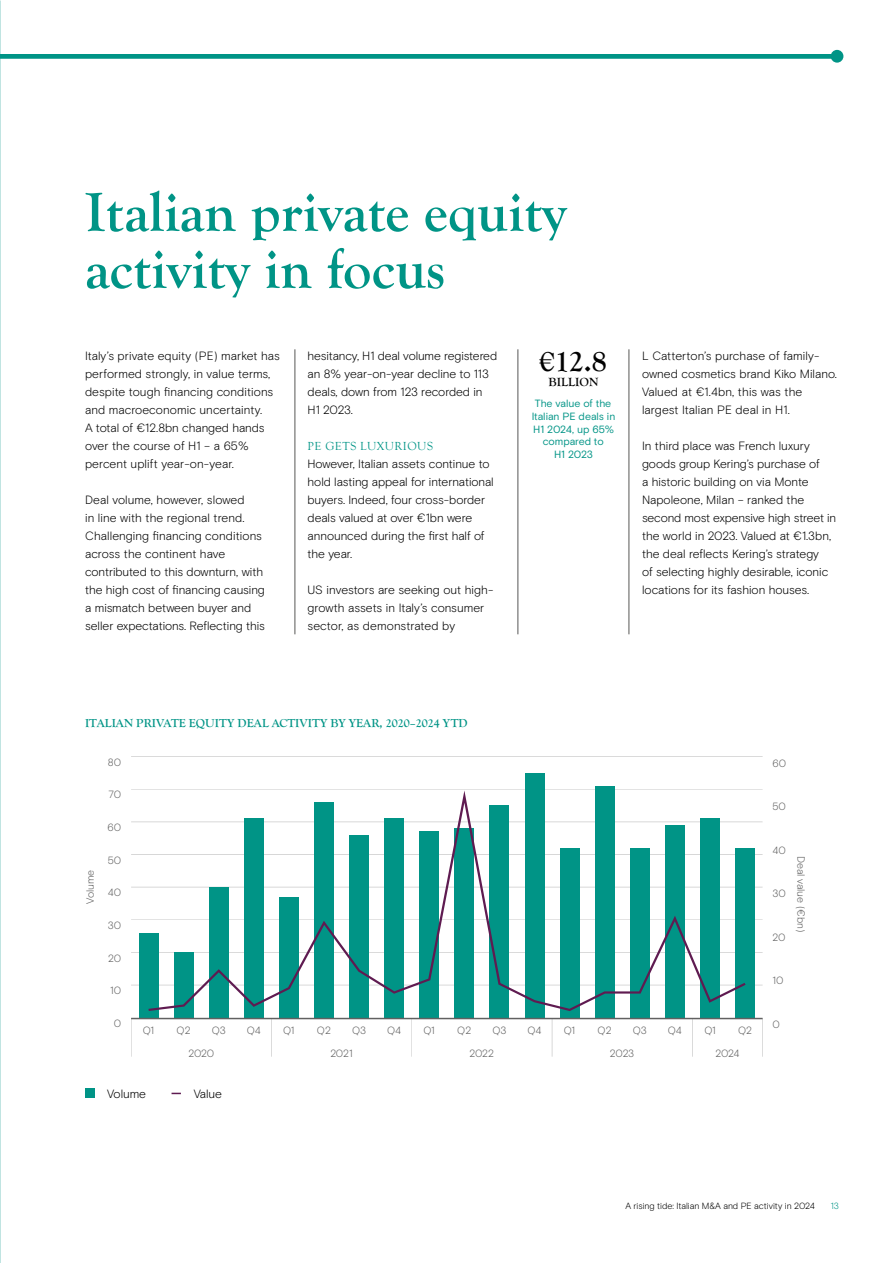
<style>
.page{position:relative;width:893px;height:1263px;background:#fff}
.page>*{position:absolute;margin:0;border:0;box-sizing:border-box;transform-origin:0 0}
.t1{font:700 57px/57px "Goudy Old Style T";color:#009486}
.t2{font:700 30px "Goudy Old Style T";color:#000}
.t3{font:700 12.3px "Goudy Old Style T";color:#000}
.t4{font:300 12px/18px "Basis Grotesque";color:#000}
.t5{font:700 12px "Goudy Old Style T";color:#009486}
.t6{font:12px "Goudy Old Style T";letter-spacing:.04em;color:#009486}
.t7{font:300 10.5px "Basis Grotesque";letter-spacing:-.02em;color:#616161}
.t8{font:10.5px/12.8px "Basis Grotesque";letter-spacing:-.01em;color:#009486;text-align:center}
.t9{font:300 9px "Basis Grotesque";letter-spacing:-.005em;color:#000}
.t10{font:300 9px "Basis Grotesque";color:#009486}
</style>
<div class="page">
<div style="left:831px;top:50px;width:12px;height:13px;background:#009486;border-radius:50%"></div>
<div style="left:0;top:54px;width:837px;height:5px;background:#009486"></div>
<hr style="left:131px;top:985px;width:632px;height:1px;background:#616161">
<hr style="left:131px;top:952px;width:632px;height:1px;background:#616161">
<hr style="left:131px;top:919px;width:632px;height:1px;background:#616161">
<hr style="left:131px;top:887px;width:632px;height:1px;background:#616161">
<hr style="left:131px;top:854px;width:632px;height:1px;background:#616161">
<hr style="left:131px;top:822px;width:632px;height:1px;background:#616161">
<hr style="left:131px;top:789px;width:632px;height:1px;background:#616161">
<hr style="left:131px;top:756px;width:632px;height:1px;background:#616161">
<div style="left:139px;top:933px;width:19px;height:85px;background:#009486"></div>
<div style="left:174px;top:952px;width:20px;height:66px;background:#009486"></div>
<div style="left:209px;top:887px;width:20px;height:131px;background:#009486"></div>
<div style="left:244px;top:818px;width:20px;height:200px;background:#009486"></div>
<div style="left:279px;top:897px;width:20px;height:121px;background:#009486"></div>
<div style="left:314px;top:802px;width:20px;height:216px;background:#009486"></div>
<div style="left:349px;top:835px;width:20px;height:183px;background:#009486"></div>
<div style="left:384px;top:818px;width:20px;height:200px;background:#009486"></div>
<div style="left:419px;top:832px;width:20px;height:186px;background:#009486"></div>
<div style="left:455px;top:828px;width:19px;height:190px;background:#009486"></div>
<div style="left:490px;top:805px;width:19px;height:213px;background:#009486"></div>
<div style="left:525px;top:773px;width:19px;height:245px;background:#009486"></div>
<div style="left:560px;top:848px;width:19px;height:170px;background:#009486"></div>
<div style="left:595px;top:786px;width:19px;height:232px;background:#009486"></div>
<div style="left:630px;top:848px;width:20px;height:170px;background:#009486"></div>
<div style="left:665px;top:825px;width:20px;height:193px;background:#009486"></div>
<div style="left:700px;top:818px;width:20px;height:200px;background:#009486"></div>
<div style="left:735px;top:848px;width:20px;height:170px;background:#009486"></div>
<hr style="left:762px;top:1018px;width:1px;height:39px;background:#616161">
<hr style="left:552px;top:1018px;width:1px;height:39px;background:#616161">
<hr style="left:692px;top:1018px;width:1px;height:39px;background:#616161">
<hr style="left:271px;top:1018px;width:1px;height:39px;background:#616161">
<hr style="left:412px;top:1018px;width:1px;height:39px;background:#616161">
<hr style="left:131px;top:1018px;width:1px;height:39px;background:#616161">
<hr style="left:131px;top:1018px;width:632px;height:1px;background:#616161">
<svg style="left:148px;top:790px;width:598px;height:221px"></svg>
<div style="left:85px;top:1089px;width:9px;height:9px;background:#009486"></div>
<hr style="left:295px;top:349px;width:1px;height:285px;background:#575756">
<hr style="left:518px;top:349px;width:1px;height:285px;background:#575756">
<hr style="left:629px;top:349px;width:1px;height:285px;background:#575756">
<h1 class="t1" style="left:85px;top:185px;width:483px">Italian private equity activity in focus</h1>
<p class="t4" style="left:85px;top:347px;width:196px">Italy’s private equity (PE) market has performed strongly, in value terms, despite tough financing conditions and macroeconomic uncertainty.<br>A total of €12.8bn changed hands over the course of H1 – a 65% percent uplift year-on-year.</p>
<p class="t4" style="left:85px;top:491px;width:181px">Deal volume, however, slowed<br>in line with the regional trend.<br>Challenging financing conditions across the continent have contributed to this downturn, with the high cost of financing causing a mismatch between buyer and seller expectations. Reflecting this</p>
<p class="t4" style="left:308px;top:347px;width:191px">hesitancy, H1 deal volume registered an 8% year-on-year decline to 113 deals, down from 123 recorded in<br>H1 2023.</p>
<p class="t6" style="left:308px;top:440px;width:127px">PE GETS LUXURIOUS</p>
<p class="t4" style="left:308px;top:455px;width:188px">However, Italian assets continue to hold lasting appeal for international buyers. Indeed, four cross-border deals valued at over €1bn were announced during the first half of the year.</p>
<p class="t4" style="left:308px;top:581px;width:187px">US investors are seeking out high&shy;growth assets in Italy’s consumer sector, as demonstrated by</p>
<h2 class="t2" style="left:540px;top:344px;width:69px">€12.8</h2>
<p class="t3" style="left:549px;top:375px;width:51px">BILLION</p>
<p class="t8" style="left:532px;top:397px;width:85px">The value of the<br>Italian PE deals in<br>H1 2024, up 65% compared to<br>H1 2023</p>
<p class="t4" style="left:642px;top:347px;width:196px">L Catterton’s purchase of family&shy;owned cosmetics brand Kiko Milano.<br>Valued at €1.4bn, this was the largest Italian PE deal in H1.</p>
<p class="t4" style="left:642px;top:437px;width:196px">In third place was French luxury goods group Kering’s purchase of<br>a historic building on via Monte Napoleone, Milan – ranked the second most expensive high street in the world in 2023. Valued at €1.3bn, the deal reflects Kering’s strategy<br>of selecting highly desirable, iconic locations for its fashion houses.</p>
<p class="t5" style="left:85px;top:716px;width:384px">ITALIAN PRIVATE EQUITY DEAL ACTIVITY BY YEAR, 2020–2024 YTD</p>
<p class="t7" style="left:108px;top:756px;width:15px">80</p>
<p class="t7" style="left:109px;top:788px;width:14px">70</p>
<p class="t7" style="left:108px;top:821px;width:15px">60</p>
<p class="t7" style="left:84px;top:903px;width:35px;rotate:-90deg">Volume</p>
<p class="t7" style="left:108px;top:854px;width:15px">50</p>
<p class="t7" style="left:108px;top:886px;width:15px">40</p>
<p class="t7" style="left:108px;top:919px;width:15px">30</p>
<p class="t7" style="left:108px;top:952px;width:14px">20</p>
<p class="t7" style="left:110px;top:984px;width:13px">10</p>
<p class="t7" style="left:772px;top:757px;width:15px">60</p>
<p class="t7" style="left:772px;top:800px;width:15px">50</p>
<p class="t7" style="left:772px;top:844px;width:15px">40</p>
<p class="t7" style="left:772px;top:887px;width:15px">30</p>
<p class="t7" style="left:772px;top:931px;width:14px">20</p>
<p class="t7" style="left:807px;top:855px;width:79px;rotate:90deg">Deal value (€bn)</p>
<p class="t7" style="left:772px;top:974px;width:13px">10</p>
<p class="t7" style="left:114px;top:1017px;width:9px">0</p>
<p class="t7" style="left:143px;top:1024px;width:13px">Q1</p>
<p class="t7" style="left:177px;top:1024px;width:16px">Q2</p>
<p class="t7" style="left:212px;top:1024px;width:15px">Q3</p>
<p class="t7" style="left:247px;top:1024px;width:15px">Q4</p>
<p class="t7" style="left:283px;top:1024px;width:13px">Q1</p>
<p class="t7" style="left:317px;top:1024px;width:16px">Q2</p>
<p class="t7" style="left:352px;top:1024px;width:15px">Q3</p>
<p class="t7" style="left:387px;top:1024px;width:15px">Q4</p>
<p class="t7" style="left:424px;top:1024px;width:13px">Q1</p>
<p class="t7" style="left:457px;top:1024px;width:16px">Q2</p>
<p class="t7" style="left:492px;top:1024px;width:15px">Q3</p>
<p class="t7" style="left:528px;top:1024px;width:15px">Q4</p>
<p class="t7" style="left:564px;top:1024px;width:13px">Q1</p>
<p class="t7" style="left:598px;top:1024px;width:16px">Q2</p>
<p class="t7" style="left:633px;top:1024px;width:15px">Q3</p>
<p class="t7" style="left:668px;top:1024px;width:15px">Q4</p>
<p class="t7" style="left:704px;top:1024px;width:13px">Q1</p>
<p class="t7" style="left:738px;top:1024px;width:16px">Q2</p>
<p class="t7" style="left:188px;top:1047px;width:27px">2020</p>
<p class="t7" style="left:330px;top:1047px;width:24px">2021</p>
<p class="t7" style="left:469px;top:1047px;width:26px">2022</p>
<p class="t7" style="left:610px;top:1047px;width:26px">2023</p>
<p class="t7" style="left:715px;top:1047px;width:25px">2024</p>
<p class="t4" style="left:107px;top:1084px;width:40px">Volume</p>
<p class="t4" style="left:194px;top:1084px;width:30px">Value</p>
<p class="t7" style="left:772px;top:1018px;width:9px">0</p>
<p class="t9" style="left:625px;top:1200px;width:191px">A rising tide: Italian M&amp;A and PE activity in 2024</p>
<p class="t10" style="left:831px;top:1200px;width:10px">13</p>
</div>
